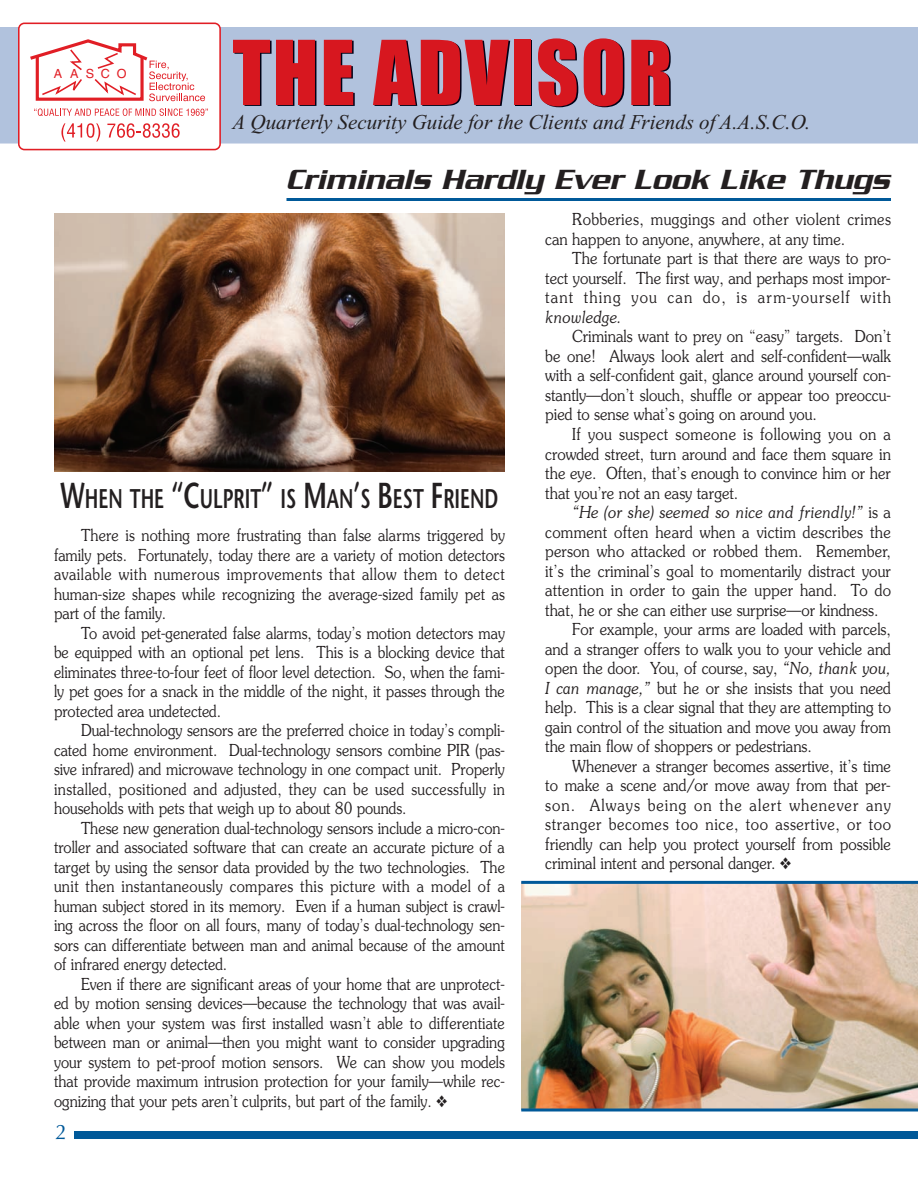
<style>
.page{position:relative;width:918px;height:1188px;background:#fff}
.page>*{position:absolute;margin:0;border:0;box-sizing:border-box;transform-origin:0 0}
.t1{font:82.5px "Impact";letter-spacing:.025em;color:#000116}
.t2{font:italic 500 30px "Serpentine";letter-spacing:.005em;color:#231f20}
.t3{font:600 27px "Stone Sans";color:#231f20;scale:.68 1}
.t4{font:italic 21px "Times New Roman";color:#231f20}
.t5{font:21px "Optima";color:#005999}
.t6{font:300 16.5px/19.5px "Souvenir";color:#231f20;text-align:justify;scale:.88 1}
.t7{font:300 16.5px/19.5px "Souvenir";color:#231f20;text-align:justify;scale:.9 1}
.t8{font:300 16.5px/19.5px "Souvenir";letter-spacing:.025em;color:#231f20;scale:.9 1}
.t9{font:italic 300 16.5px "Souvenir";color:#231f20;scale:.9 1}
.t10{font:300 16.5px "Souvenir";letter-spacing:.04em;color:#231f20;scale:.9 1}
.t11{font:300 16.5px "Souvenir";letter-spacing:.02em;color:#231f20;scale:.9 1}
.t12{font:300 16.5px "Souvenir";letter-spacing:.07em;color:#231f20;scale:.9 1}
.t13{font:12.6px "Helvetica";letter-spacing:.57em;color:#e11e25}
.s1{font-style:normal}
.s2{font-style:italic}
.s3{font-size:36px}
</style>
<div class="page">
<div style="left:74px;top:1131px;width:844px;height:7px;background:#005999"></div>
<div style="left:0;top:27px;width:918px;height:117px;background:#b1c2dd"></div>
<img style="left:54px;top:213px;width:451px;height:259px">
<img style="left:521px;top:884px;width:397px;height:224px">
<hr style="left:286px;top:198px;width:605px;height:3px;background:#005999">
<hr style="left:521px;top:881px;width:397px;height:3px;background:#005999">
<svg style="left:521px;top:1108px;width:397px;height:4px;background:#3876a2"></svg>
<div style="left:19px;top:23px;width:201px;height:127px;background:#fff;border-radius:6px"></div>
<div style="left:18px;top:23px;width:203px;height:127px;border:2px solid #e11e25;border-radius:6px"></div>
<svg style="left:30px;top:39px;width:175px;height:63px"></svg>
<svg style="left:34px;top:108px;width:174px;height:8px"></svg>
<svg style="left:61px;top:123px;width:39px;height:19px"></svg>
<svg style="left:107px;top:123px;width:73px;height:15px"></svg>
<p class="t13" style="left:54px;top:69px;width:74px">AASCO</p>
<h1 class="t1" style="left:234px;top:29px;width:441px">THE ADVISOR</h1>
<p class="t4" style="left:232px;top:115px;width:579px">A Quarterly Security Guide for the Clients and Friends of A.A.S.C.O.</p>
<h2 class="t2" style="left:286px;top:169px;width:605px">Criminals Hardly Ever Look Like Thugs</h2>
<p class="t8" style="left:545px;top:210px;width:386px;text-indent:27px">Robberies, muggings and other violent crimes can happen to anyone, anywhere, at any time.</p>
<p class="t7" style="left:545px;top:249px;width:386px;text-indent:27px">The fortunate part is that there are ways to pro&shy;tect yourself. The first way, and perhaps most impor&shy;tant thing you can do, is arm-yourself with</p>
<p class="t9" style="left:545px;top:308px;width:86px">knowledge.</p>
<p class="t7" style="left:545px;top:327px;width:386px;text-indent:27px">Criminals want to prey on “easy” targets. Don’t be one! Always look alert and self-confident—walk with a self-confident gait, glance around yourself con&shy;stantly—don’t slouch, shuffle or appear too preoccu&shy;pied to sense what’s going on around you.</p>
<p class="t7" style="left:545px;top:425px;width:386px;text-indent:27px">If you suspect someone is following you on a crowded street, turn around and face them square in the eye. Often, that’s enough to convince him or her that you’re not an easy target.</p>
<p class="t9" style="left:572px;top:503px;width:356px">“He (or she) seemed so nice and friendly!” <span class="s1">is a</span></p>
<p class="t11" style="left:545px;top:522px;width:386px">comment often heard when a victim describes the</p>
<p class="t7" style="left:545px;top:542px;width:386px">person who attacked or robbed them. Remember,</p>
<p class="t7" style="left:545px;top:561px;width:386px">it’s the criminal’s goal to momentarily distract your</p>
<p class="t7" style="left:545px;top:581px;width:386px">attention in order to gain the upper hand. To do</p>
<p class="t7" style="left:545px;top:600px;width:372px">that, he or she can either use surprise—or kindness.</p>
<p class="t7" style="left:572px;top:620px;width:356px">For example, your arms are loaded with parcels,</p>
<p class="t7" style="left:545px;top:639px;width:386px">and a stranger offers to walk you to your vehicle and</p>
<p class="t7" style="left:545px;top:659px;width:386px">open the door. You, of course, say, <span class="s2">“No, thank you,</span></p>
<p class="t7" style="left:545px;top:678px;width:386px"><span class="s2">I can manage,”</span> but he or she insists that you need</p>
<p class="t7" style="left:545px;top:698px;width:386px">help. This is a clear signal that they are attempting to</p>
<p class="t7" style="left:545px;top:717px;width:386px">gain control of the situation and move you away from</p>
<p class="t7" style="left:545px;top:737px;width:298px">the main flow of shoppers or pedestrians.</p>
<p class="t7" style="left:572px;top:756px;width:356px">Whenever a stranger becomes assertive, it’s time</p>
<p class="t7" style="left:545px;top:776px;width:385px">to make a scene and/or move away from that per-</p>
<p class="t12" style="left:545px;top:795px;width:386px">son. Always being on the alert whenever any</p>
<p class="t10" style="left:545px;top:815px;width:386px">stranger becomes too nice, too assertive, or too</p>
<p class="t7" style="left:545px;top:834px;width:386px">friendly can help you protect yourself from possible</p>
<p class="t7" style="left:545px;top:854px;width:275px">criminal intent and personal danger. ❖</p>
<h3 class="t3" style="left:61px;top:489px;width:645px"><span class="s3">W</span>HEN THE <span class="s3">“C</span>ULPRIT<span class="s3">”</span> IS <span class="s3">M</span>AN<span class="s3">’</span>S <span class="s3">B</span>EST <span class="s3">F</span>RIEND</h3>
<p class="t6" style="left:54px;top:526px;width:514px;text-indent:27px">There is nothing more frustrating than false alarms triggered by family pets. Fortunately, today there are a variety of motion detectors available with numerous improvements that allow them to detect human-size shapes while recognizing the average-sized family pet as part of the family.</p>
<p class="t6" style="left:54px;top:623px;width:514px;text-indent:27px">To avoid pet-generated false alarms, today’s motion detectors may be equipped with an optional pet lens. This is a blocking device that eliminates three-to-four feet of floor level detection. So, when the fami&shy;ly pet goes for a snack in the middle of the night, it passes through the protected area undetected.</p>
<p class="t6" style="left:54px;top:721px;width:514px;text-indent:27px">Dual-technology sensors are the preferred choice in today’s compli&shy;cated home environment. Dual-technology sensors combine PIR (pas&shy;sive infrared) and microwave technology in one compact unit. Properly installed, positioned and adjusted, they can be used successfully in households with pets that weigh up to about 80 pounds.</p>
<p class="t6" style="left:54px;top:818px;width:514px;text-indent:27px">These new generation dual-technology sensors include a micro-con&shy;troller and associated software that can create an accurate picture of a target by using the sensor data provided by the two technologies. The unit then instantaneously compares this picture with a model of a human subject stored in its memory. Even if a human subject is crawl&shy;ing across the floor on all fours, many of today’s dual-technology sen&shy;sors can differentiate between man and animal because of the amount of infrared energy detected.</p>
<p class="t6" style="left:54px;top:974px;width:514px;text-indent:27px">Even if there are significant areas of your home that are unprotect&shy;ed by motion sensing devices—because the technology that was avail&shy;able when your system was first installed wasn’t able to differentiate between man or animal—then you might want to consider upgrading your system to pet-proof motion sensors. We can show you models that provide maximum intrusion protection for your family—while rec&shy;ognizing that your pets aren’t culprits, but part of the family. ❖</p>
<p class="t5" style="left:56px;top:1124px;width:13px">2</p>
</div>
